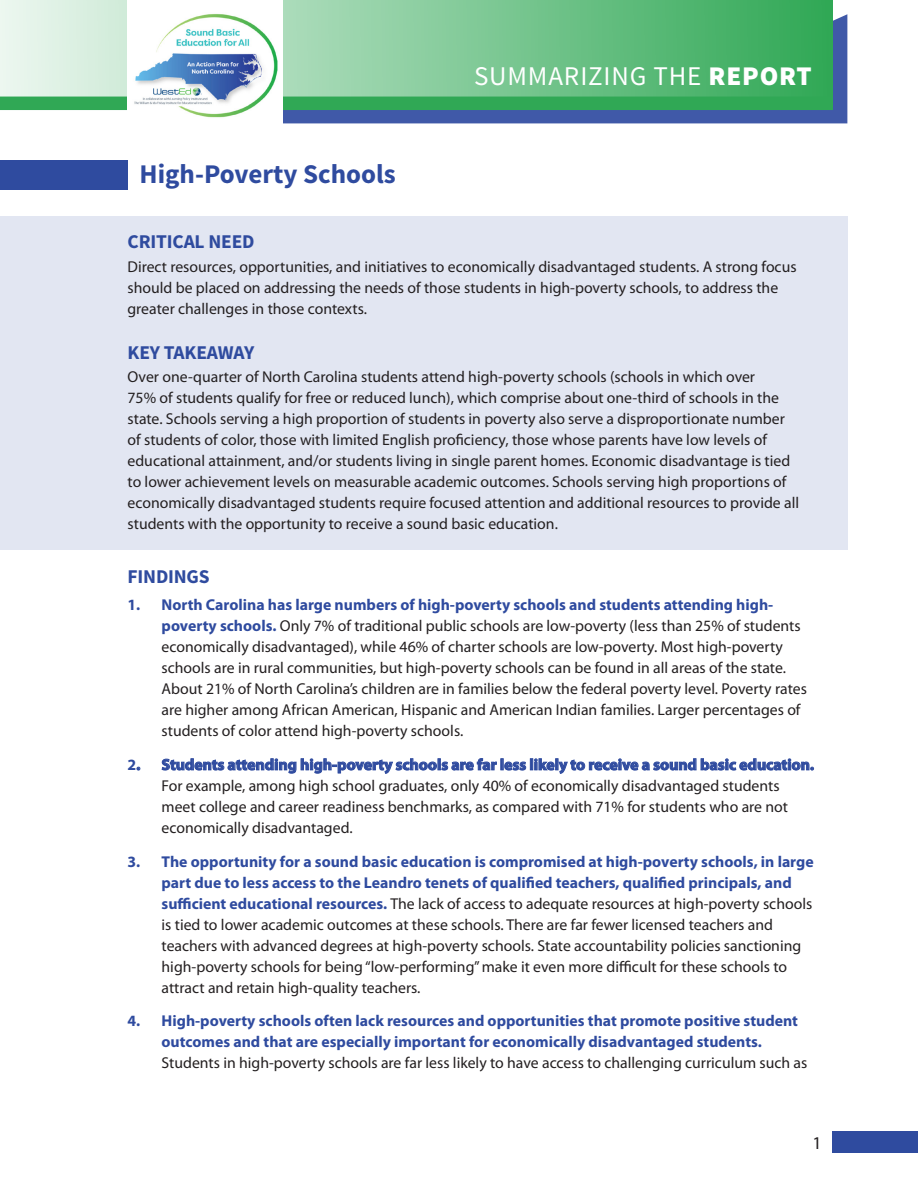
<style>
.page{position:relative;width:918px;height:1188px;background:#fff}
.page>*{position:absolute;margin:0;border:0;box-sizing:border-box;transform-origin:0 0}
.t1{font:27px "Source Sans Pro";letter-spacing:.03em;color:#fff}
.MAIN_HED{font:700 27px "Source Sans Pro";color:#2f4b9f}
.SUBHEDS{font:700 19.5px "Source Sans Pro";letter-spacing:-.01em;color:#2f4b9f}
.TEXT{font:18px "Myriad Pro";color:#231f20}
.BULLETS{font:15.75px/21px "Myriad Pro";color:#231f20}
.TEXT-2{font:15.75px/21px "Myriad Pro";color:#231f20}
.BULLETS-2{font:700 15.75px/21px "Myriad Pro";color:#2f4b9f}
.s1{font-weight:900}
.s2{font-weight:700;color:#2f4b9f}
.s3{font-weight:400;color:#231f20}
</style>
<div class="page">
<div style="left:0;top:216px;width:847px;height:334px;background:#e2e6f2"></div>
<div style="left:0;top:160px;width:128px;height:30px;background:#2f4b9f"></div>
<div style="left:833px;top:1131px;width:85px;height:21px;background:#2f4b9f"></div>
<div style="left:283px;top:14px;width:564px;height:109px;background:#4059a8"></div>
<svg style="left:0;top:0;width:833px;height:97px;background:#82ca99"></svg>
<div style="left:0;top:97px;width:833px;height:13px;background:#30a855"></div>
<div style="left:128px;top:0;width:155px;height:150px;background:#fff"></div>
<img style="left:134px;top:14px;width:144px;height:104px">
<p class="MAIN_HED" style="left:140px;top:157px;width:258px">High-Poverty Schools</p>
<h1 class="t1" style="left:474px;top:59px;width:339px">SUMMARIZING THE <span class="s1">REPORT</span></h1>
<p class="SUBHEDS" style="left:128px;top:229px;width:129px">CRITICAL NEED</p>
<p class="TEXT-2" style="left:128px;top:256px;width:671px">Direct resources, opportunities, and initiatives to economically disadvantaged students. A strong focus should be placed on addressing the needs of those students in high-poverty schools, to address the greater challenges in those contexts.</p>
<p class="SUBHEDS" style="left:128px;top:340px;width:128px">KEY TAKEAWAY</p>
<p class="TEXT-2" style="left:128px;top:366px;width:673px">Over one-quarter of North Carolina students attend high-poverty schools (schools in which over<br>75% of students qualify for free or reduced lunch), which comprise about one-third of schools in the state. Schools serving a high proportion of students in poverty also serve a disproportionate number of students of color, those with limited English proficiency, those whose parents have low levels of educational attainment, and/or students living in single parent homes. Economic disadvantage is tied to lower achievement levels on measurable academic outcomes. Schools serving high proportions of economically disadvantaged students require focused attention and additional resources to provide all students with the opportunity to receive a sound basic education.</p>
<p class="SUBHEDS" style="left:128px;top:564px;width:84px">FINDINGS</p>
<p class="BULLETS" style="left:162px;top:594px;width:647px;text-indent:-34px"><span class="s2">1. North Carolina has large numbers of high-poverty schools and students attending high&shy;poverty schools.</span> Only 7% of traditional public schools are low-poverty (less than 25% of students economically disadvantaged), while 46% of charter schools are low-poverty. Most high-poverty schools are in rural communities, but high-poverty schools can be found in all areas of the state.<br>About 21% of North Carolina’s children are in families below the federal poverty level. Poverty rates are higher among African American, Hispanic and American Indian families. Larger percentages of students of color attend high-poverty schools.</p>
<p class="BULLETS" style="left:162px;top:754px;width:654px;text-indent:-34px"><span class="s2">2. Students attending high-poverty schools are far less likely to receive a sound basic education.<br></span>For example, among high school graduates, only 40% of economically disadvantaged students meet college and career readiness benchmarks, as compared with 71% for students who are not economically disadvantaged.</p>
<p class="BULLETS" style="left:162px;top:851px;width:654px;text-indent:-34px"><span class="s2">3. The opportunity for a sound basic education is compromised at high-poverty schools, in large part due to less access to the Leandro tenets of qualified teachers, qualified principals, and sufficient educational resources.</span> The lack of access to adequate resources at high-poverty schools is tied to lower academic outcomes at these schools. There are far fewer licensed teachers and teachers with advanced degrees at high-poverty schools. State accountability policies sanctioning high-poverty schools for being “low-performing” make it even more difficult for these schools to attract and retain high-quality teachers.</p>
<p class="BULLETS-2" style="left:162px;top:1010px;width:647px;text-indent:-34px">4. High-poverty schools often lack resources and opportunities that promote positive student outcomes and that are especially important for economically disadvantaged students.<br><span class="s3">Students in high-poverty schools are far less likely to have access to challenging curriculum such as</span></p>
<p class="TEXT" style="left:812px;top:1132px;width:11px">1</p>
</div>
